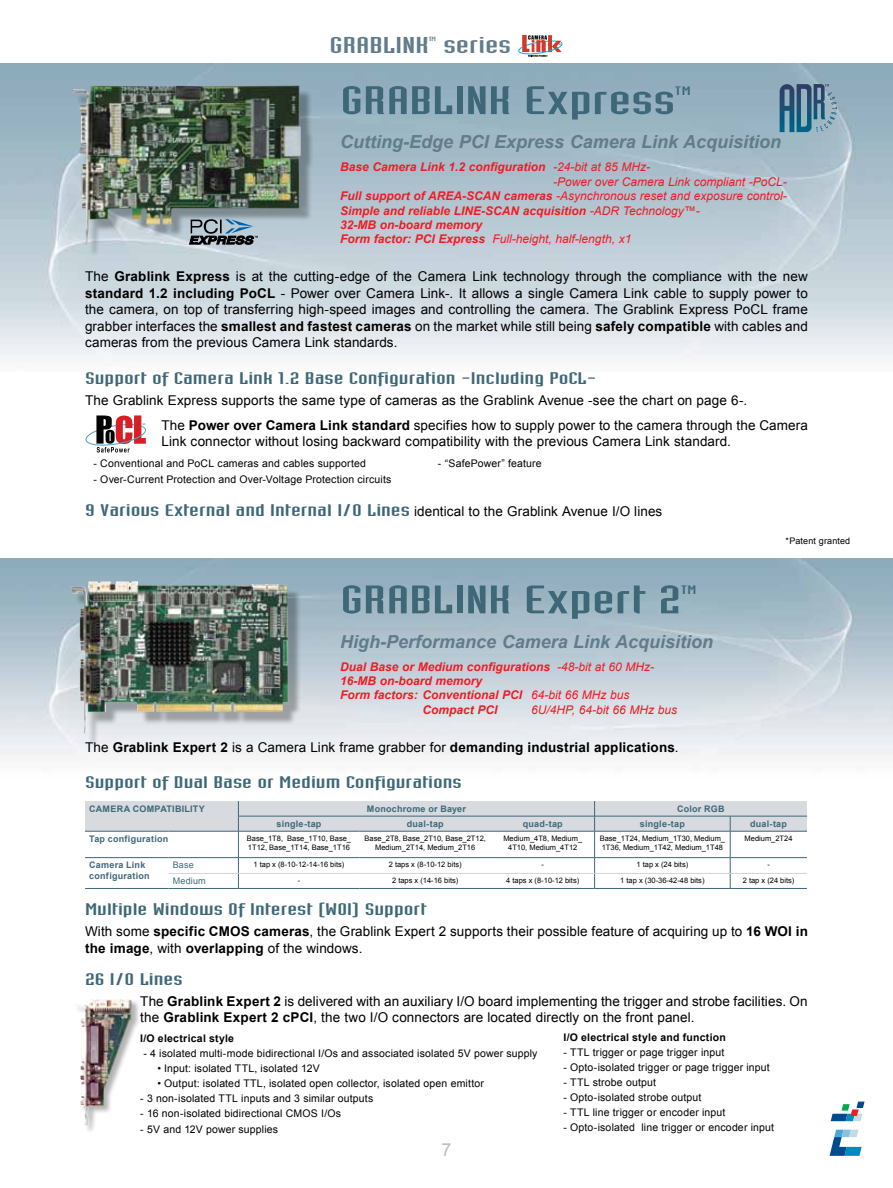
<style>
.page{position:relative;width:893px;height:1188px;background:#fff}
.page>*{position:absolute;margin:0;border:0;box-sizing:border-box;transform-origin:0 0}
.t1{font:39px "Industria Solid";letter-spacing:-.005em;color:#3e6878;scale:2 1}
.t2{font:22.5px "Industria Solid";color:#617c8b;scale:2 1}
.t3{font:italic 700 18px "Arial";color:#617c8b}
.t4{font:18px "Arial";color:#bcbec0}
.t5{font:16.5px "Industria Solid";color:#3e6878;scale:2 1}
.t6{font:13.5px/16.5px "Arial";letter-spacing:.005em;color:#000}
.t7{font:700 13.5px "Arial";letter-spacing:.015em;color:#000}
.t8{font:italic 700 12px "Arial";color:#ed1d24}
.t9{font:italic 12px "Arial";color:#ed1d24}
.t10{font:12px "Industria Solid";color:#3e6878;scale:2 1}
.t11{font:10.5px "Arial";letter-spacing:.015em;color:#000}
.t12{font:700 10.5px "Arial";letter-spacing:.02em;color:#000}
.t13{font:700 9px/10.8px "Arial";letter-spacing:.025em;color:#3e6878}
.t14{font:9px "Arial";letter-spacing:.015em;color:#000}
.t15{font:9px "Arial";letter-spacing:.02em;color:#3e6878}
.t16{font:7.5px/9px "Arial";color:#000}
.t17{font:6px "Industria Solid";color:#617c8b;scale:2 1}
.s1{font-weight:400}
.s2{font-weight:700}
.s3{font-family:"Industria Solid";font-size:16.5px;color:#3e6878}
</style>
<div class="page">
<svg style="left:831px;top:1102px;width:33px;height:19px"></svg>
<svg style="left:830px;top:1130px;width:32px;height:26px"></svg>
<img style="left:0;top:64px;width:893px;height:296px">
<hr style="left:85px;top:888px;width:84px;height:1px;background:#3e6878">
<svg style="left:85px;top:801px;width:722px;height:87px"></svg>
<hr style="left:169px;top:888px;width:69px;height:1px;background:#3e6878">
<hr style="left:238px;top:888px;width:122px;height:1px;background:#3e6878">
<hr style="left:360px;top:888px;width:131px;height:1px;background:#3e6878">
<hr style="left:491px;top:888px;width:104px;height:1px;background:#3e6878">
<hr style="left:595px;top:888px;width:135px;height:1px;background:#3e6878">
<hr style="left:730px;top:888px;width:77px;height:1px;background:#3e6878">
<hr style="left:169px;top:873px;width:69px;height:1px;background:#d1d3d4">
<hr style="left:238px;top:873px;width:122px;height:1px;background:#d1d3d4">
<hr style="left:360px;top:873px;width:131px;height:1px;background:#d1d3d4">
<hr style="left:491px;top:873px;width:104px;height:1px;background:#d1d3d4">
<hr style="left:595px;top:873px;width:135px;height:1px;background:#d1d3d4">
<hr style="left:730px;top:873px;width:77px;height:1px;background:#d1d3d4">
<div style="left:75px;top:585px;width:226px;height:162px;background:#000;opacity:.3"></div>
<img style="left:70px;top:581px;width:218px;height:153px">
<svg style="left:86px;top:415px;width:60px;height:38px"></svg>
<svg style="left:780px;top:84px;width:57px;height:48px;background:#5c849c"></svg>
<div style="left:74px;top:999px;width:66px;height:135px;background:#000;opacity:.3"></div>
<img style="left:74px;top:999px;width:58px;height:127px">
<svg style="left:518px;top:35px;width:44px;height:22px"></svg>
<div style="left:76px;top:90px;width:237px;height:167px;background:#000;opacity:.3"></div>
<img style="left:71px;top:85px;width:230px;height:159px">
<svg style="left:189px;top:219px;width:69px;height:25px;background:#71818c"></svg>
<h2 class="t2" style="left:330px;top:33px;width:51px">GRABLINK</h2>
<p class="t17" style="left:429px;top:36px;width:5px">TM</p>
<h2 class="t2" style="left:443px;top:33px;width:35px">series</h2>
<h1 class="t1" style="left:340px;top:79px;width:169px">GRABLINK Express</h1>
<p class="t10" style="left:675px;top:84px;width:9px">TM</p>
<h3 class="t3" style="left:340px;top:130px;width:442px">Cutting-Edge PCI Express Camera Link Acquisition</h3>
<p class="t8" style="left:340px;top:159px;width:311px">Base Camera Link 1.2 configuration <span class="s1">-24-bit at 85 MHz-</span></p>
<p class="t9" style="left:553px;top:174px;width:235px">-Power over Camera Link compliant -PoCL-</p>
<p class="t9" style="left:340px;top:188px;width:448px"><span class="s2">Full support of AREA-SCAN cameras</span> -Asynchronous reset and exposure control-</p>
<p class="t8" style="left:340px;top:203px;width:361px">Simple and reliable LINE-SCAN acquisition <span class="s1">-ADR Technology™-</span></p>
<p class="t8" style="left:340px;top:217px;width:144px">32-MB on-board memory</p>
<p class="t9" style="left:340px;top:231px;width:293px"><span class="s2">Form factor: PCI Express</span> Full-height, half-length, x1</p>
<p class="t6" style="left:85px;top:268px;width:724px;text-align:justify">The <span class="s2">Grablink Express</span> is at the cutting-edge of the Camera Link technology through the compliance with the new <span class="s2">standard 1.2 including PoCL</span> - Power over Camera Link-. It allows a single Camera Link cable to supply power to the camera, on top of transferring high-speed images and controlling the camera. The Grablink Express PoCL frame grabber interfaces the <span class="s2">smallest and fastest cameras</span> on the market while still being <span class="s2">safely compatible</span> with cables and cameras from the previous Camera Link standards.</p>
<p class="t5" style="left:85px;top:369px;width:257px">Support of Camera Link 1.2 Base Configuration -Including PoCL-</p>
<p class="t6" style="left:162px;top:388px;width:648px;line-height:25px;text-indent:-77px">The Grablink Express supports the same type of cameras as the Grablink Avenue -see the chart on page 6-.<br>The <span class="s2">Power over Camera Link standard</span> specifies how to supply power to the camera through the Camera</p>
<p class="t6" style="left:162px;top:433px;width:571px">Link connector without losing backward compatibility with the previous Camera Link standard.</p>
<p class="t11" style="left:94px;top:456px;width:274px">- Conventional and PoCL cameras and cables supported</p>
<p class="t11" style="left:438px;top:456px;width:105px">- “SafePower” feature</p>
<p class="t11" style="left:94px;top:473px;width:299px">- Over-Current Protection and Over-Voltage Protection circuits</p>
<p class="t6" style="left:85px;top:503px;width:579px"><span class="s3">9 Various External and Internal I/O Lines</span> identical to the Grablink Avenue I/O lines</p>
<h1 class="t1" style="left:340px;top:578px;width:172px">GRABLINK Expert 2</h1>
<p class="t10" style="left:681px;top:583px;width:9px">TM</p>
<h3 class="t3" style="left:340px;top:630px;width:374px">High-Performance Camera Link Acquisition</h3>
<p class="t8" style="left:340px;top:659px;width:315px">Dual Base or Medium configurations <span class="s1">-48-bit at 60 MHz-</span></p>
<p class="t8" style="left:340px;top:673px;width:144px">16-MB on-board memory</p>
<p class="t8" style="left:340px;top:687px;width:291px">Form factors: Conventional PCI <span class="s1">64-bit 66 MHz bus</span></p>
<p class="t8" style="left:423px;top:702px;width:77px">Compact PCI</p>
<p class="t9" style="left:531px;top:702px;width:147px">6U/4HP, 64-bit 66 MHz bus</p>
<p class="t7" style="left:85px;top:738px;width:595px"><span class="s1">The</span> Grablink Expert 2 <span class="s1">is a Camera Link frame grabber for</span> demanding industrial applications<span class="s1">.</span></p>
<p class="t5" style="left:85px;top:774px;width:190px">Support of Dual Base or Medium Configurations</p>
<p class="t14" style="left:786px;top:535px;width:66px">*Patent granted</p>
<p class="t13" style="left:89px;top:804px;width:117px">CAMERA COMPATIBILITY</p>
<p class="t13" style="left:367px;top:804px;width:101px">Monochrome or Bayer</p>
<p class="t13" style="left:677px;top:804px;width:49px">Color RGB</p>
<p class="t13" style="left:277px;top:819px;width:46px">single-tap</p>
<p class="t13" style="left:407px;top:819px;width:38px">dual-tap</p>
<p class="t13" style="left:523px;top:819px;width:41px">quad-tap</p>
<p class="t13" style="left:640px;top:819px;width:46px">single-tap</p>
<p class="t13" style="left:750px;top:819px;width:38px">dual-tap</p>
<p class="t13" style="left:89px;top:834px;width:81px">Tap configuration</p>
<p class="t16" style="left:247px;top:834px;width:106px">Base_1T8, Base_1T10, Base_<br>1T12, Base_1T14, Base_1T16</p>
<p class="t16" style="left:365px;top:834px;width:123px;text-align:center">Base_2T8, Base_2T10, Base_2T12,<br>Medium_2T14, Medium_2T16</p>
<p class="t16" style="left:503px;top:834px;width:80px;text-align:center">Medium_4T8, Medium_<br>4T10, Medium_4T12</p>
<p class="t16" style="left:600px;top:834px;width:127px">Base_1T24, Medium_1T30, Medium_<br>1T36, Medium_1T42, Medium_1T48</p>
<p class="t16" style="left:745px;top:834px;width:49px">Medium_2T24</p>
<p class="t13" style="left:89px;top:860px;width:62px">Camera Link configuration</p>
<p class="t15" style="left:173px;top:859px;width:23px">Base</p>
<p class="t16" style="left:254px;top:860px;width:92px">1 tap x (8-10-12-14-16 bits)</p>
<p class="t16" style="left:389px;top:860px;width:74px">2 taps x (8-10-12 bits)</p>
<p class="t16" style="left:541px;top:860px;width:4px">-</p>
<p class="t16" style="left:636px;top:860px;width:53px">1 tap x (24 bits)</p>
<p class="t16" style="left:767px;top:860px;width:4px">-</p>
<p class="t15" style="left:173px;top:875px;width:34px">Medium</p>
<p class="t16" style="left:298px;top:876px;width:4px">-</p>
<p class="t16" style="left:392px;top:876px;width:68px">2 taps x (14-16 bits)</p>
<p class="t16" style="left:506px;top:876px;width:74px">4 taps x (8-10-12 bits)</p>
<p class="t16" style="left:620px;top:876px;width:86px">1 tap x (30-36-42-48 bits)</p>
<p class="t16" style="left:743px;top:876px;width:53px">2 tap x (24 bits)</p>
<p class="t5" style="left:85px;top:901px;width:172px">Multiple Windows Of Interest (WOI) Support</p>
<p class="t6" style="left:85px;top:923px;width:724px">With some <span class="s2">specific CMOS cameras</span>, the Grablink Expert 2 supports their possible feature of acquiring up to <span class="s2">16 WOI in the image</span>, with <span class="s2">overlapping</span> of the windows.</p>
<p class="t5" style="left:85px;top:970px;width:50px">26 I/O Lines</p>
<p class="t6" style="left:140px;top:993px;width:669px">The <span class="s2">Grablink Expert 2</span> is delivered with an auxiliary I/O board implementing the trigger and strobe facilities. On the <span class="s2">Grablink Expert 2 cPCI</span>, the two I/O connectors are located directly on the front panel.</p>
<p class="t12" style="left:140px;top:1031px;width:95px">I/O electrical style</p>
<p class="t11" style="left:144px;top:1046px;width:395px">- 4 isolated multi-mode bidirectional I/Os and associated isolated 5V power supply</p>
<p class="t11" style="left:157px;top:1061px;width:164px">• Input: isolated TTL, isolated 12V</p>
<p class="t11" style="left:157px;top:1076px;width:328px">• Output: isolated TTL, isolated open collector, isolated open emittor</p>
<p class="t11" style="left:140px;top:1091px;width:234px">- 3 non-isolated TTL inputs and 3 similar outputs</p>
<p class="t11" style="left:140px;top:1106px;width:202px">- 16 non-isolated bidirectional CMOS I/Os</p>
<p class="t11" style="left:140px;top:1123px;width:139px">- 5V and 12V power supplies</p>
<p class="t12" style="left:563px;top:1030px;width:164px">I/O electrical style and function</p>
<p class="t11" style="left:563px;top:1045px;width:162px">- TTL trigger or page trigger input</p>
<p class="t11" style="left:563px;top:1060px;width:208px">- Opto-isolated trigger or page trigger input</p>
<p class="t11" style="left:563px;top:1075px;width:94px">- TTL strobe output</p>
<p class="t11" style="left:563px;top:1090px;width:140px">- Opto-isolated strobe output</p>
<p class="t11" style="left:563px;top:1105px;width:163px">- TTL line trigger or encoder input</p>
<p class="t11" style="left:563px;top:1120px;width:212px">- Opto-isolated line trigger or encoder input</p>
<h3 class="t4" style="left:441px;top:1138px;width:12px">7</h3>
</div>
